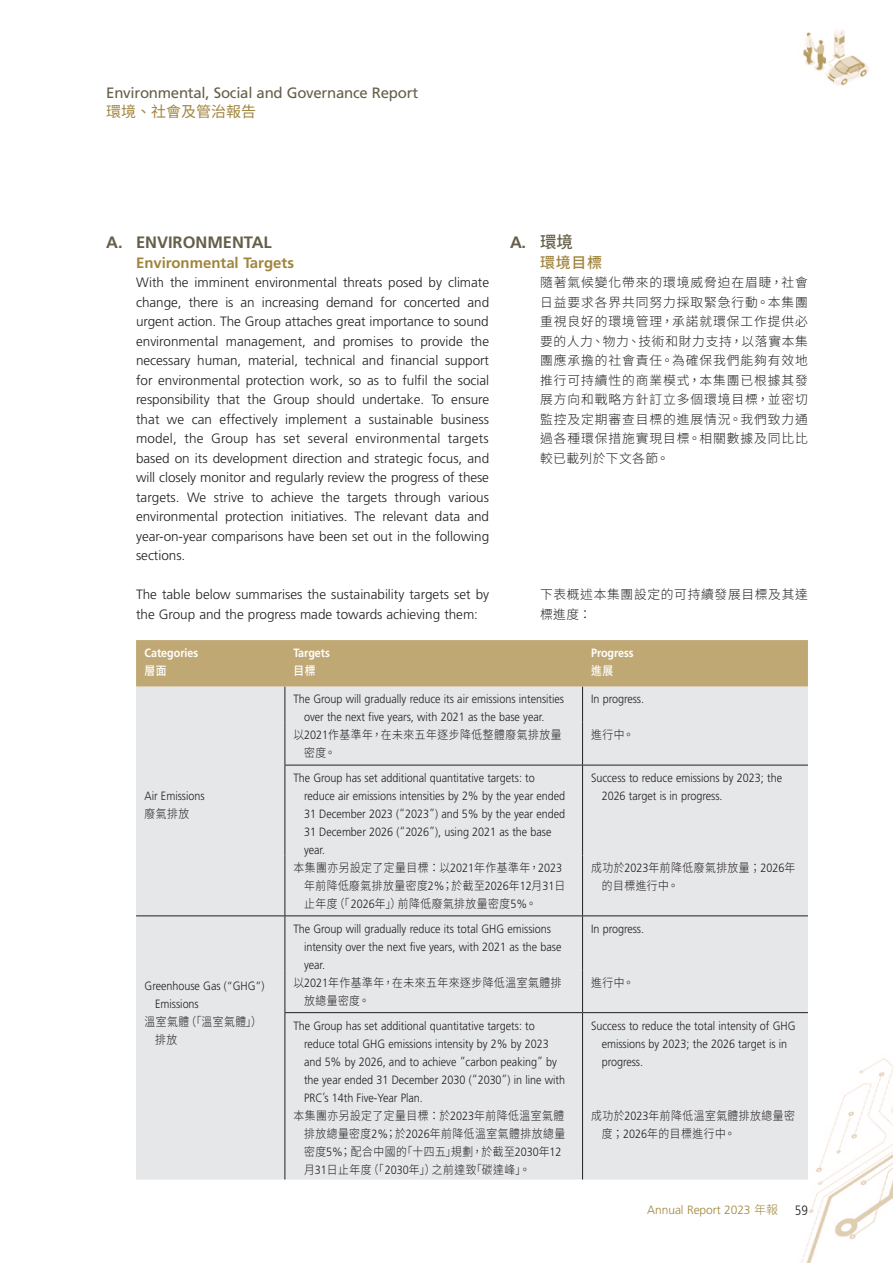
<style>
.page{position:relative;width:893px;height:1263px;background:#fff}
.page>*{position:absolute;margin:0;border:0;box-sizing:border-box;transform-origin:0 0}
.Heading_1{font:700 16.5px "Frutiger LT Std";color:#655f4a}
.C_Heading_1{font:700 16.5px "Frutiger LT Std";color:#655f4a}
.t1{font:15px "Frutiger LT Std";letter-spacing:-.015em;color:#655f4a}
.Heading_2{font:700 15px "Frutiger LT Std";color:#a0853d}
.t2{font:15px "Source Han Sans TC";color:#a0853d}
.C_Heading_2{font:500 15px "Source Han Sans TC";color:#a0853d}
.Body_Text{font:300 13.5px/19.5px "Frutiger LT Std";color:#231f20;text-align:justify}
.C_Body_Text{font:300 12.75px/19.5px "Source Han Sans TC";letter-spacing:.07em;color:#231f20;text-align:justify}
.Body_Text-2{font:300 12px/18px "Frutiger LT Std";color:#231f20;scale:.9 1}
.Body_Text-3{font:300 12px/18px "Source Han Sans TC";letter-spacing:.05em;color:#231f20;scale:.9 1}
.Body_Text-4{font:700 12px "Frutiger LT Std";color:#fff;scale:.9 1}
.t3{font:300 12px "Frutiger LT Std";letter-spacing:-.005em;color:#a0853d}
.Body_Text-5{font:500 12px "Source Han Sans TC";color:#fff;scale:.9 1}
.s1{font-family:"Source Han Sans TC";font-weight:500}
.s2{font-family:"Frutiger LT Std"}
.s3{font-family:"Source Han Sans TC"}
.s4{font-stretch:condensed;font-size:13.5px;color:#231f20}
</style>
<div class="page">
<img style="left:136px;top:30px;width:757px;height:1233px">
<div style="left:136px;top:640px;width:672px;height:47px;background:#c0a875"></div>
<div style="left:136px;top:687px;width:672px;height:492px;background:#e6e7e9"></div>
<hr style="left:285px;top:687px;width:1px;height:36px;background:#231f20">
<hr style="left:285px;top:723px;width:1px;height:42px;background:#231f20">
<hr style="left:136px;top:915px;width:149px;height:1px;background:#231f20">
<hr style="left:285px;top:765px;width:298px;height:1px;background:#231f20">
<hr style="left:285px;top:765px;width:1px;height:90px;background:#231f20">
<hr style="left:583px;top:765px;width:225px;height:1px;background:#231f20">
<hr style="left:285px;top:855px;width:1px;height:60px;background:#231f20">
<hr style="left:285px;top:915px;width:298px;height:1px;background:#231f20">
<hr style="left:583px;top:915px;width:225px;height:1px;background:#231f20">
<hr style="left:582px;top:687px;width:1px;height:36px;background:#231f20">
<hr style="left:582px;top:723px;width:1px;height:42px;background:#231f20">
<hr style="left:582px;top:765px;width:1px;height:90px;background:#231f20">
<hr style="left:582px;top:855px;width:1px;height:60px;background:#231f20">
<hr style="left:285px;top:916px;width:1px;height:54px;background:#231f20">
<hr style="left:582px;top:916px;width:1px;height:54px;background:#231f20">
<hr style="left:285px;top:970px;width:1px;height:42px;background:#231f20">
<hr style="left:582px;top:970px;width:1px;height:42px;background:#231f20">
<hr style="left:582px;top:1013px;width:1px;height:90px;background:#231f20">
<hr style="left:582px;top:1103px;width:1px;height:72px;background:#231f20">
<hr style="left:285px;top:1012px;width:298px;height:1px;background:#231f20">
<hr style="left:583px;top:1012px;width:225px;height:1px;background:#231f20">
<hr style="left:285px;top:1013px;width:1px;height:90px;background:#231f20">
<hr style="left:285px;top:1103px;width:1px;height:72px;background:#231f20">
<p class="t1" style="left:106px;top:83px;width:313px">Environmental, Social and Governance Report</p>
<p class="t2" style="left:106px;top:103px;width:151px">環境、社會及管治報告</p>
<p class="C_Heading_1" style="left:510px;top:233px;width:64px">A. <span class="s1">環境</span></p>
<p class="C_Heading_2" style="left:540px;top:254px;width:64px">環境目標</p>
<p class="C_Body_Text" style="left:540px;top:273px;width:269px">隨著氣候變化帶來的環境威脅迫在眉睫，社會日益要求各界共同努力採取緊急行動。本集團重視良好的環境管理，承諾就環保工作提供必要的人力、物力、技術和財力支持，以落實本集團應承擔的社會責任。為確保我們能夠有效地推行可持續性的商業模式，本集團已根據其發展方向和戰略方針訂立多個環境目標，並密切監控及定期審查目標的進展情況。我們致力通過各種環保措施實現目標。相關數據及同比比較已載列於下文各節。</p>
<p class="Heading_1" style="left:106px;top:233px;width:167px">A. ENVIRONMENTAL</p>
<p class="Heading_2" style="left:136px;top:254px;width:159px">Environmental Targets</p>
<p class="Body_Text" style="left:136px;top:273px;width:355px">With the imminent environmental threats posed by climate change, there is an increasing demand for concerted and urgent action. The Group attaches great importance to sound environmental management, and promises to provide the necessary human, material, technical and financial support for environmental protection work, so as to fulfil the social responsibility that the Group should undertake. To ensure that we can effectively implement a sustainable business model, the Group has set several environmental targets based on its development direction and strategic focus, and will closely monitor and regularly review the progress of these targets. We strive to achieve the targets through various environmental protection initiatives. The relevant data and year-on-year comparisons have been set out in the following sections.</p>
<p class="Body_Text" style="left:136px;top:585px;width:355px">The table below summarises the sustainability targets set by the Group and the progress made towards achieving them:</p>
<p class="Body_Text-4" style="left:145px;top:645px;width:61px">Categories</p>
<p class="Body_Text-4" style="left:293px;top:645px;width:42px">Targets</p>
<p class="Body_Text-4" style="left:591px;top:645px;width:49px">Progress</p>
<p class="Body_Text-5" style="left:145px;top:663px;width:26px">層面</p>
<p class="Body_Text-5" style="left:293px;top:663px;width:26px">目標</p>
<p class="Body_Text-5" style="left:591px;top:663px;width:26px">進展</p>
<p class="C_Body_Text" style="left:540px;top:585px;width:269px">下表概述本集團設定的可持續發展目標及其達標進度：</p>
<p class="Body_Text-2" style="left:145px;top:787px;width:68px">Air Emissions</p>
<p class="Body_Text-3" style="left:145px;top:804px;width:51px">廢氣排放</p>
<p class="Body_Text-2" style="left:155px;top:977px;width:123px;text-indent:-11px">Greenhouse Gas (“GHG”)<br>Emissions</p>
<p class="Body_Text-3" style="left:155px;top:1013px;width:120px;text-indent:-11px">溫室氣體（「溫室氣體」）排放</p>
<p class="Body_Text-2" style="left:304px;top:690px;width:291px;text-indent:-11px">The Group will gradually reduce its air emissions intensities over the next five years, with 2021 as the base year.</p>
<p class="Body_Text-2" style="left:591px;top:690px;width:60px">In progress.</p>
<p class="Body_Text-3" style="left:304px;top:726px;width:288px;text-indent:-11px">以<span class="s2">2021</span>作基準年，在未來五年逐步降低整體廢氣排放量密度。</p>
<p class="Body_Text-3" style="left:591px;top:726px;width:49px">進行中。</p>
<p class="Body_Text-2" style="left:304px;top:769px;width:292px;text-indent:-11px">The Group has set additional quantitative targets: to reduce air emissions intensities by 2% by the year ended 31 December 2023 (“2023”) and 5% by the year ended 31 December 2026 (“2026”), using 2021 as the base year.</p>
<p class="Body_Text-2" style="left:602px;top:769px;width:202px;text-indent:-11px">Success to reduce emissions by 2023; the<br>2026 target is in progress.</p>
<p class="Body_Text-3" style="left:304px;top:859px;width:292px;text-indent:-11px">本集團亦另設定了定量目標：以<span class="s2">2021</span>年作基準年，<span class="s2">2023</span>年前降低廢氣排放量密度<span class="s2">2%</span>；於截至<span class="s2">2026</span>年<span class="s2">12</span>月<span class="s2">31</span>日止年度（「<span class="s2">2026</span>年」）前降低廢氣排放量密度<span class="s2">5%</span>。</p>
<p class="Body_Text-3" style="left:602px;top:859px;width:217px;text-indent:-11px">成功於<span class="s2">2023</span>年前降低廢氣排放量；<span class="s2">2026</span>年的目標進行中。</p>
<p class="Body_Text-2" style="left:304px;top:920px;width:288px;text-indent:-11px">The Group will gradually reduce its total GHG emissions intensity over the next five years, with 2021 as the base year.</p>
<p class="Body_Text-2" style="left:591px;top:920px;width:60px">In progress.</p>
<p class="Body_Text-3" style="left:304px;top:974px;width:288px;text-indent:-11px">以<span class="s2">2021</span>年作基準年，在未來五年來逐步降低溫室氣體排放總量密度。</p>
<p class="Body_Text-3" style="left:591px;top:974px;width:49px">進行中。</p>
<p class="Body_Text-2" style="left:304px;top:1016px;width:292px;text-indent:-11px">The Group has set additional quantitative targets: to reduce total GHG emissions intensity by 2% by 2023 and 5% by 2026, and to achieve “carbon peaking” by the year ended 31 December 2030 (“2030”) in line with PRC’s 14th Five-Year Plan.</p>
<p class="Body_Text-2" style="left:602px;top:1016px;width:217px;text-indent:-11px">Success to reduce the total intensity of GHG emissions by 2023; the 2026 target is in progress.</p>
<p class="Body_Text-3" style="left:304px;top:1106px;width:292px;text-indent:-11px">本集團亦另設定了定量目標：於<span class="s2">2023</span>年前降低溫室氣體排放總量密度<span class="s2">2%</span>；於<span class="s2">2026</span>年前降低溫室氣體排放總量密度<span class="s2">5%</span>；配合中國的「十四五」規劃，於截至<span class="s2">2030</span>年<span class="s2">12</span>月<span class="s2">31</span>日止年度（「<span class="s2">2030</span>年」）之前達致「碳達峰」。</p>
<p class="Body_Text-3" style="left:602px;top:1106px;width:216px;text-indent:-11px">成功於<span class="s2">2023</span>年前降低溫室氣體排放總量密度；<span class="s2">2026</span>年的目標進行中。</p>
<p class="t3" style="left:647px;top:1203px;width:162px">Annual Report 2023 <span class="s3">年報</span> <span class="s4">59</span></p>
</div>
